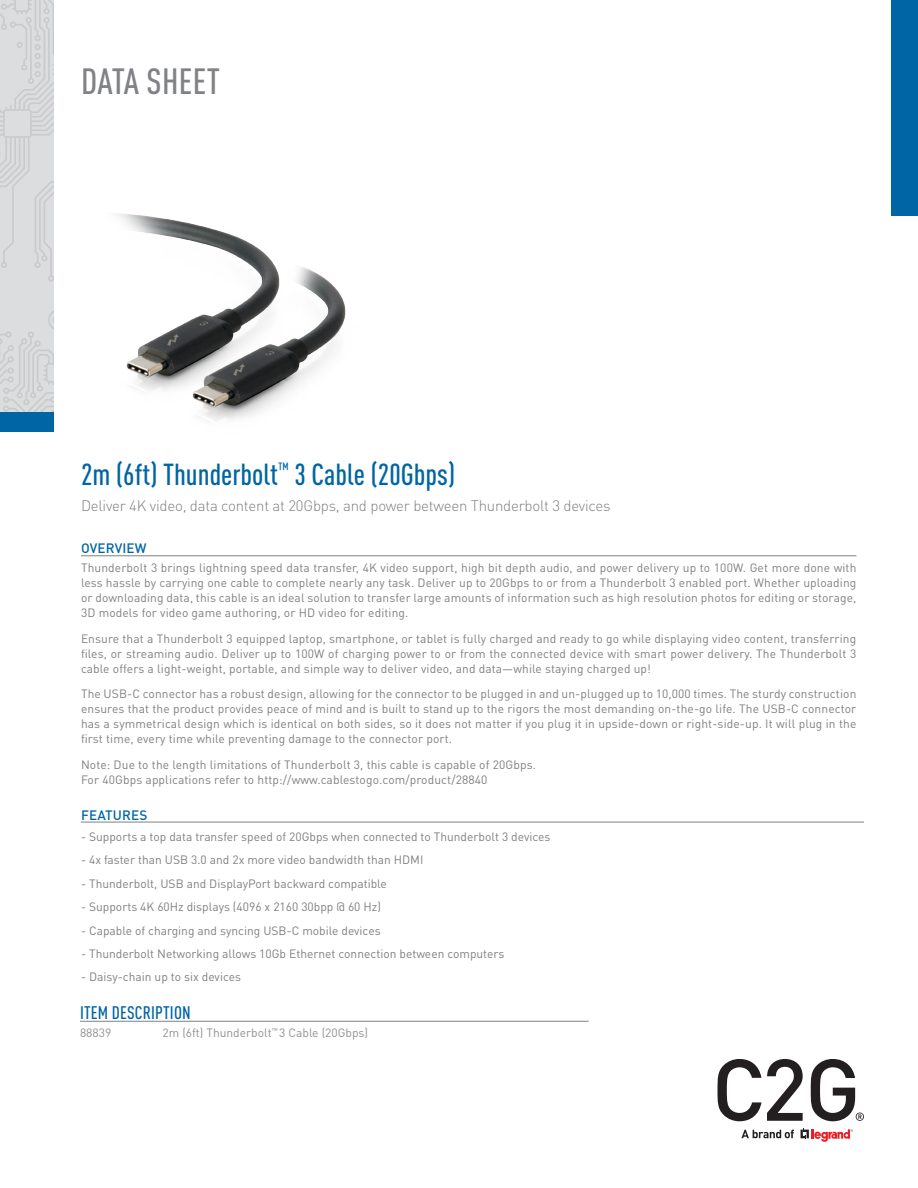
<style>
.page{position:relative;width:918px;height:1188px;background:#fff}
.page>*{position:absolute;margin:0;border:0;box-sizing:border-box;transform-origin:0 0}
.Main_Header_Document{font:500 condensed 36px "DIN Pro";letter-spacing:.01em;color:#808285}
.Product_Header{font:500 condensed 30px "DIN Pro";color:#0065a4}
.Characteristics_Sect{font:500 condensed 18px "DIN Pro";letter-spacing:.01em;color:#0065a4}
.Product_Header-2{font:300 15px "DIN Pro";letter-spacing:-.015em;color:#808083}
.Characteristics_Sect-2{font:500 13.5px "DIN Pro";letter-spacing:.01em;color:#0065a4}
.Main_Body_Copy{font:12px/15px "DIN Pro";letter-spacing:.01em;color:#808083;text-align:justify}
.Header_Bullets{font:12px "DIN Pro";color:#808083}
.Item_Description_MSR{font:12px "DIN Pro";color:#919195}
</style>
<div class="page">
<div style="left:0;top:0;width:54px;height:432px;background:#dcdddf"></div>
<svg style="left:0;top:311px;width:54px;height:102px"></svg>
<svg style="left:0;top:0;width:54px;height:281px"></svg>
<div style="left:0;top:413px;width:54px;height:19px;background:#0065a4"></div>
<div style="left:891px;top:0;width:27px;height:216px;background:#0065a4"></div>
<svg style="left:801px;top:1129px;width:52px;height:13px"></svg>
<svg style="left:741px;top:1130px;width:53px;height:8px"></svg>
<svg style="left:717px;top:1059px;width:44px;height:62px"></svg>
<svg style="left:767px;top:1059px;width:36px;height:62px"></svg>
<svg style="left:811px;top:1059px;width:53px;height:62px"></svg>
<hr style="left:81px;top:555px;width:775px;height:1px;background:#808083">
<hr style="left:81px;top:822px;width:783px;height:1px;background:#808083">
<hr style="left:80px;top:1021px;width:509px;height:1px;background:#808083">
<img style="left:118px;top:213px;width:228px;height:208px">
<p class="Main_Header_Document" style="left:81px;top:60px;width:141px">DATA SHEET</p>
<p class="Product_Header" style="left:81px;top:457px;width:376px">2m (6ft) Thunderbolt<sup>™</sup> 3 Cable (20Gbps)</p>
<p class="Product_Header-2" style="left:81px;top:496px;width:531px">Deliver 4K video, data content at 20Gbps, and power between Thunderbolt 3 devices</p>
<p class="Characteristics_Sect-2" style="left:81px;top:539px;width:67px">OVERVIEW</p>
<p class="Main_Body_Copy" style="left:81px;top:559px;width:777px">Thunderbolt 3 brings lightning speed data transfer, 4K video support, high bit depth audio, and power delivery up to 100W. Get more done with less hassle by carrying one cable to complete nearly any task. Deliver up to 20Gbps to or from a Thunderbolt 3 enabled port. Whether uploading or downloading data, this cable is an ideal solution to transfer large amounts of information such as high resolution photos for editing or storage, 3D models for video game authoring, or HD video for editing.</p>
<p class="Main_Body_Copy" style="left:81px;top:630px;width:777px">Ensure that a Thunderbolt 3 equipped laptop, smartphone, or tablet is fully charged and ready to go while displaying video content, transferring files, or streaming audio. Deliver up to 100W of charging power to or from the connected device with smart power delivery. The Thunderbolt 3 cable offers a light-weight, portable, and simple way to deliver video, and data—while staying charged up!</p>
<p class="Main_Body_Copy" style="left:81px;top:686px;width:777px">The USB-C connector has a robust design, allowing for the connector to be plugged in and un-plugged up to 10,000 times. The sturdy construction ensures that the product provides peace of mind and is built to stand up to the rigors the most demanding on-the-go life. The USB-C connector has a symmetrical design which is identical on both sides, so it does not matter if you plug it in upside-down or right-side-up. It will plug in the first time, every time while preventing damage to the connector port.</p>
<p class="Main_Body_Copy" style="left:81px;top:757px;width:457px">Note: Due to the length limitations of Thunderbolt 3, this cable is capable of 20Gbps.<br>For 40Gbps applications refer to http://www.cablestogo.com/product/28840</p>
<p class="Characteristics_Sect-2" style="left:81px;top:805px;width:68px">FEATURES</p>
<p class="Header_Bullets" style="left:81px;top:829px;width:471px">- Supports a top data transfer speed of 20Gbps when connected to Thunderbolt 3 devices</p>
<p class="Header_Bullets" style="left:81px;top:852px;width:344px">- 4x faster than USB 3.0 and 2x more video bandwidth than HDMI</p>
<p class="Header_Bullets" style="left:81px;top:875px;width:307px">- Thunderbolt, USB and DisplayPort backward compatible</p>
<p class="Header_Bullets" style="left:81px;top:899px;width:302px">- Supports 4K 60Hz displays (4096 x 2160 30bpp @ 60 Hz)</p>
<p class="Header_Bullets" style="left:81px;top:922px;width:301px">- Capable of charging and syncing USB-C mobile devices</p>
<p class="Header_Bullets" style="left:81px;top:946px;width:425px">- Thunderbolt Networking allows 10Gb Ethernet connection between computers</p>
<p class="Header_Bullets" style="left:81px;top:969px;width:162px">- Daisy-chain up to six devices</p>
<p class="Characteristics_Sect" style="left:80px;top:1002px;width:112px">ITEM DESCRIPTION</p>
<p class="Item_Description_MSR" style="left:80px;top:1025px;width:33px">88839</p>
<p class="Item_Description_MSR" style="left:163px;top:1025px;width:207px">2m (6ft) Thunderbolt<sup>™</sup> 3 Cable (20Gbps)</p>
</div>
